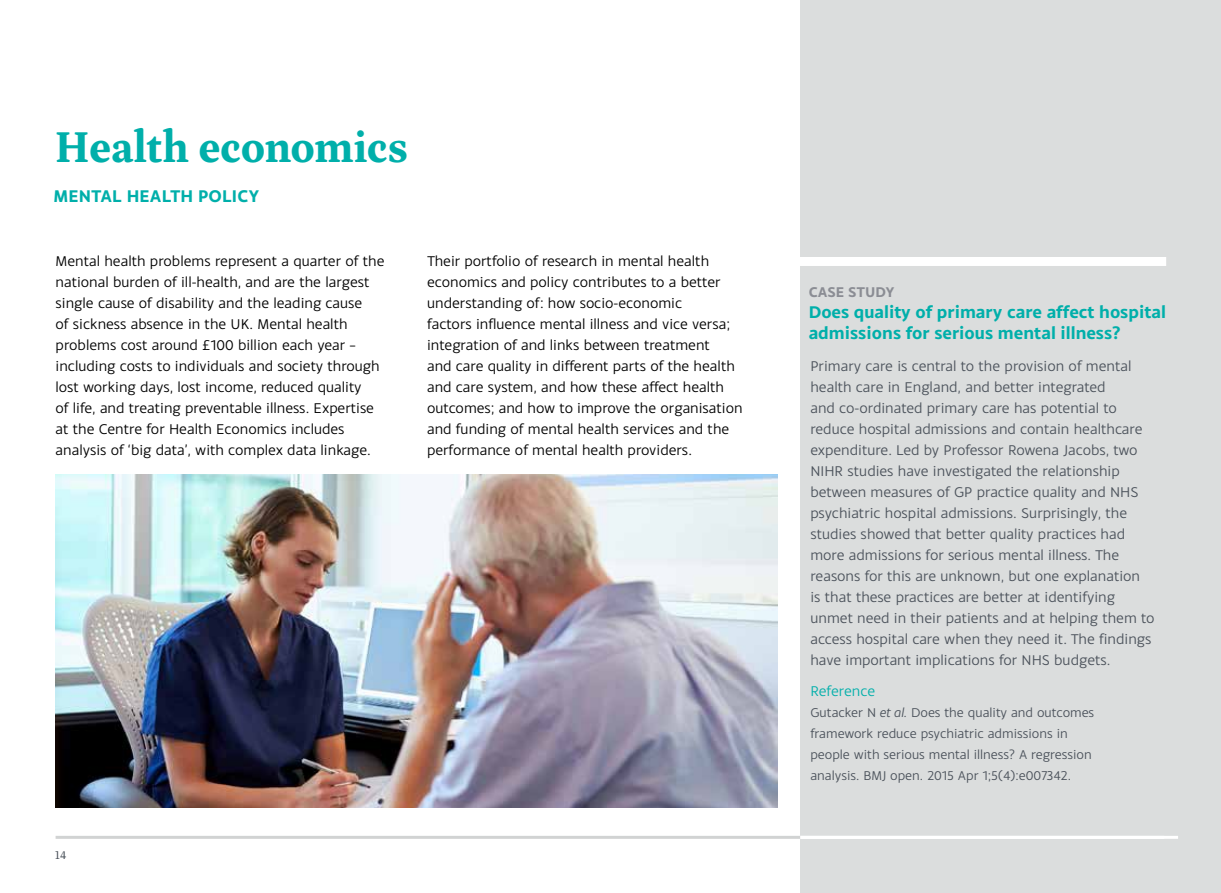
<style>
.page{position:relative;width:1221px;height:893px;background:#fff}
.page>*{position:absolute;margin:0;border:0;box-sizing:border-box;transform-origin:0 0}
.t1{font:700 45px "Inka A Text";letter-spacing:-.01em;color:#00afaa}
.t2{font:700 18px/21px "Monsal Gothic";color:#00afaa}
.t3{font:15px/21px "Monsal Gothic";color:#000}
.t4{font:15px/21px "Monsal Gothic";color:#4b525b}
.t5{font:15px "Monsal Gothic";letter-spacing:-.005em;color:#00afaa}
.t6{font:700 15px "Monsal Gothic";color:#8b8d94}
.t7{font:13.5px/21px "Monsal Gothic";color:#4b525b}
.t8{font:12px "Inka A Text";color:#4b525b}
.s1{font-style:italic}
</style>
<div class="page">
<img style="left:55px;top:474px;width:722px;height:334px">
<div style="left:800px;top:0;width:420px;height:893px;background:#dbdddd"></div>
<div style="left:792px;top:257px;width:374px;height:9px;background:#fff"></div>
<hr style="left:800px;top:836px;width:377px;height:3px;background:#fff">
<hr style="left:56px;top:836px;width:744px;height:3px;background:#d1d3d3">
<h1 class="t1" style="left:55px;top:120px;width:354px">Health economics</h1>
<p class="t2" style="left:53px;top:186px;width:208px">MENTAL HEALTH POLICY</p>
<p class="t3" style="left:56px;top:250px;width:330px">Mental health problems represent a quarter of the national burden of ill-health, and are the largest single cause of disability and the leading cause<br>of sickness absence in the UK. Mental health problems cost around £100 billion each year – including costs to individuals and society through lost working days, lost income, reduced quality<br>of life, and treating preventable illness. Expertise at the Centre for Health Economics includes analysis of ‘big data’, with complex data linkage.</p>
<p class="t3" style="left:427px;top:250px;width:317px">Their portfolio of research in mental health economics and policy contributes to a better understanding of: how socio-economic<br>factors influence mental illness and vice versa; integration of and links between treatment<br>and care quality in different parts of the health and care system, and how these affect health outcomes; and how to improve the organisation and funding of mental health services and the performance of mental health providers.</p>
<p class="t8" style="left:55px;top:848px;width:12px">14</p>
<p class="t6" style="left:808px;top:282px;width:87px">CASE STUDY</p>
<p class="t2" style="left:808px;top:301px;width:359px">Does quality of primary care affect hospital admissions for serious mental illness?</p>
<p class="t4" style="left:810px;top:355px;width:346px">Primary care is central to the provision of mental health care in England, and better integrated<br>and co-ordinated primary care has potential to reduce hospital admissions and contain healthcare expenditure. Led by Professor Rowena Jacobs, two NIHR studies have investigated the relationship between measures of GP practice quality and NHS psychiatric hospital admissions. Surprisingly, the studies showed that better quality practices had more admissions for serious mental illness. The reasons for this are unknown, but one explanation<br>is that these practices are better at identifying unmet need in their patients and at helping them to access hospital care when they need it. The findings have important implications for NHS budgets.</p>
<p class="t5" style="left:810px;top:682px;width:66px">Reference</p>
<p class="t7" style="left:810px;top:702px;width:285px">Gutacker N <span class="s1">et al.</span> Does the quality and outcomes framework reduce psychiatric admissions in people with serious mental illness? A regression analysis. BMJ open. 2015 Apr 1;5(4):e007342.</p>
</div>
